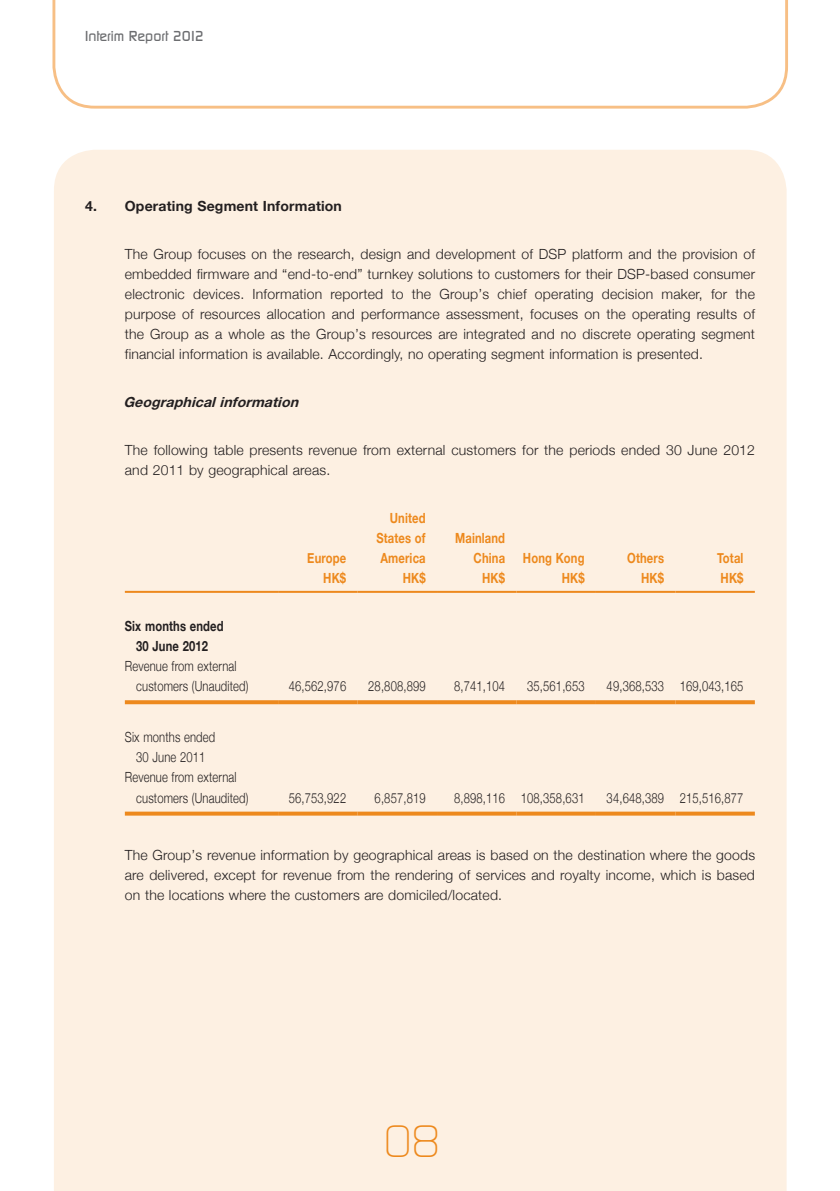
<style>
.page{position:relative;width:840px;height:1191px;background:#fff}
.page>*{position:absolute;margin:0;border:0;box-sizing:border-box;transform-origin:0 0}
.t1{font:300 44px "Dicot";color:#ed891d}
.Notes{font:300 14px/20px "Helvetica Neue";letter-spacing:.015em;color:#231f20;text-align:justify}
.Notes-2{font:300 14px/20px "Helvetica Neue";letter-spacing:.015em;color:#231f20;scale:.8 1}
.Notes-3{font:700 14px "Helvetica Neue";letter-spacing:.015em;color:#ed891d;scale:.8 1}
.Notes_HD1{font:700 14px "Helvetica Neue";letter-spacing:.015em;color:#231f20}
.Notes-4{font:700 14px/20px "Helvetica Neue";letter-spacing:.015em;color:#231f20;text-align:center;scale:.8 1}
.Notes_HD2{font:italic 700 14px "Helvetica Neue LT Std";color:#231f20}
.t2{font:500 14px "Dicot";color:#6c6d70}
</style>
<div class="page">
<div style="left:54px;top:150px;width:732px;height:1041px;background:#fdf0e2"></div>
<svg style="left:52px;top:0;width:735px;height:109px"></svg>
<hr style="left:125px;top:591px;width:153px;height:2px;background:#ed891d">
<hr style="left:278px;top:591px;width:79px;height:2px;background:#ed891d">
<hr style="left:357px;top:591px;width:80px;height:2px;background:#ed891d">
<hr style="left:437px;top:591px;width:79px;height:2px;background:#ed891d">
<hr style="left:516px;top:591px;width:79px;height:2px;background:#ed891d">
<hr style="left:595px;top:591px;width:80px;height:2px;background:#ed891d">
<hr style="left:675px;top:591px;width:79px;height:2px;background:#ed891d">
<svg style="left:125px;top:700px;width:153px;height:4px"></svg>
<svg style="left:278px;top:700px;width:79px;height:4px"></svg>
<svg style="left:357px;top:700px;width:80px;height:4px"></svg>
<svg style="left:437px;top:700px;width:79px;height:4px"></svg>
<svg style="left:516px;top:700px;width:79px;height:4px"></svg>
<svg style="left:595px;top:700px;width:80px;height:4px"></svg>
<svg style="left:675px;top:700px;width:79px;height:4px"></svg>
<svg style="left:125px;top:811px;width:153px;height:4px"></svg>
<svg style="left:278px;top:811px;width:79px;height:4px"></svg>
<svg style="left:357px;top:811px;width:80px;height:4px"></svg>
<svg style="left:437px;top:811px;width:79px;height:4px"></svg>
<svg style="left:516px;top:811px;width:79px;height:4px"></svg>
<svg style="left:595px;top:811px;width:80px;height:4px"></svg>
<svg style="left:675px;top:811px;width:79px;height:4px"></svg>
<p class="t2" style="left:85px;top:29px;width:120px">Interim Report 2012</p>
<p class="Notes_HD1" style="left:85px;top:197px;width:258px">4. Operating Segment Information</p>
<p class="Notes" style="left:125px;top:244px;width:631px">The Group focuses on the research, design and development of DSP platform and the provision of embedded firmware and “end-to-end” turnkey solutions to customers for their DSP-based consumer electronic devices. Information reported to the Group’s chief operating decision maker, for the purpose of resources allocation and performance assessment, focuses on the operating results of the Group as a whole as the Group’s resources are integrated and no discrete operating segment financial information is available. Accordingly, no operating segment information is presented.</p>
<p class="Notes_HD2" style="left:123px;top:393px;width:181px">Geographical information</p>
<p class="Notes" style="left:125px;top:440px;width:631px">The following table presents revenue from external customers for the periods ended 30 June 2012 and 2011 by geographical areas.</p>
<p class="Notes-3" style="left:307px;top:549px;width:50px">Europe</p>
<p class="Notes-3" style="left:389px;top:509px;width:46px">United</p>
<p class="Notes-3" style="left:376px;top:529px;width:63px">States of</p>
<p class="Notes-3" style="left:380px;top:549px;width:58px">America</p>
<p class="Notes-3" style="left:455px;top:529px;width:64px">Mainland</p>
<p class="Notes-3" style="left:473px;top:549px;width:41px">China</p>
<p class="Notes-3" style="left:522px;top:549px;width:79px">Hong Kong</p>
<p class="Notes-3" style="left:626px;top:549px;width:48px">Others</p>
<p class="Notes-3" style="left:716px;top:549px;width:34px">Total</p>
<p class="Notes-4" style="left:125px;top:616px;width:125px">Six months ended<br>30 June 2012</p>
<p class="Notes-2" style="left:136px;top:656px;width:142px;text-indent:-11px">Revenue from external customers (Unaudited)</p>
<p class="Notes-2" style="left:125px;top:727px;width:114px;text-align:center">Six months ended<br>30 June 2011</p>
<p class="Notes-2" style="left:136px;top:767px;width:142px;text-indent:-11px">Revenue from external customers (Unaudited)</p>
<p class="Notes-3" style="left:323px;top:569px;width:30px">HK$</p>
<p class="Notes-3" style="left:402px;top:569px;width:30px">HK$</p>
<p class="Notes-3" style="left:482px;top:569px;width:30px">HK$</p>
<p class="Notes-3" style="left:561px;top:569px;width:30px">HK$</p>
<p class="Notes-3" style="left:640px;top:569px;width:30px">HK$</p>
<p class="Notes-3" style="left:720px;top:569px;width:30px">HK$</p>
<p class="Notes-2" style="left:288px;top:676px;width:73px">46,562,976</p>
<p class="Notes-2" style="left:368px;top:676px;width:73px">28,808,899</p>
<p class="Notes-2" style="left:454px;top:676px;width:65px">8,741,104</p>
<p class="Notes-2" style="left:527px;top:676px;width:73px">35,561,653</p>
<p class="Notes-2" style="left:606px;top:676px;width:73px">49,368,533</p>
<p class="Notes-2" style="left:679px;top:676px;width:81px">169,043,165</p>
<p class="Notes-2" style="left:288px;top:787px;width:73px">56,753,922</p>
<p class="Notes-2" style="left:374px;top:787px;width:65px">6,857,819</p>
<p class="Notes-2" style="left:454px;top:787px;width:65px">8,898,116</p>
<p class="Notes-2" style="left:520px;top:787px;width:81px">108,358,631</p>
<p class="Notes-2" style="left:606px;top:787px;width:73px">34,648,389</p>
<p class="Notes-2" style="left:679px;top:787px;width:81px">215,516,877</p>
<p class="Notes" style="left:125px;top:844px;width:631px">The Group’s revenue information by geographical areas is based on the destination where the goods are delivered, except for revenue from the rendering of services and royalty income, which is based on the locations where the customers are domiciled/located.</p>
<h1 class="t1" style="left:383px;top:1120px;width:59px">08</h1>
</div>
